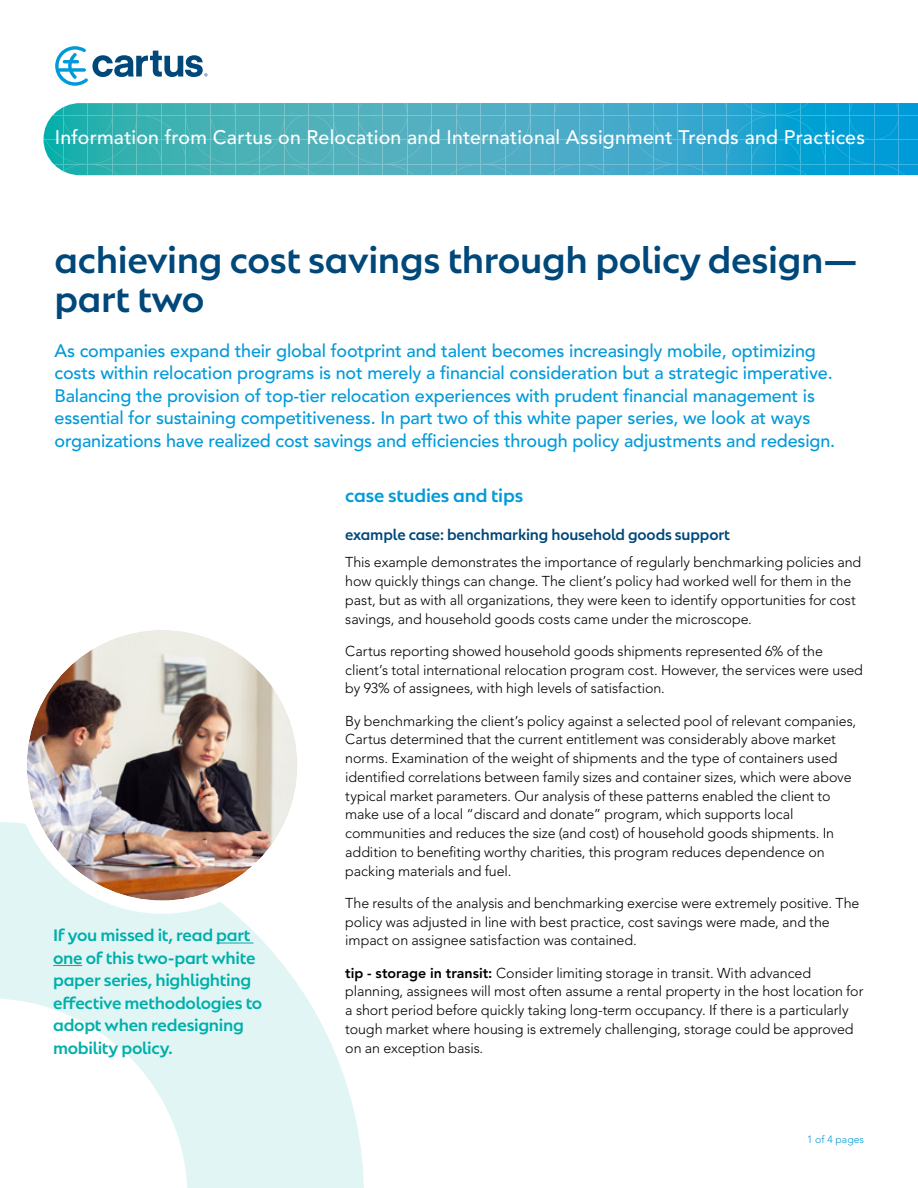
<style>
.page{position:relative;width:918px;height:1188px;background:#fff}
.page>*{position:absolute;margin:0;border:0;box-sizing:border-box;transform-origin:0 0}
.t1{font:500 36px/39px "Natom Pro";letter-spacing:-.01em;color:#00487a}
.t2{font:500 19.5px "Avenir LT Std";letter-spacing:.015em;color:#fff}
.t3{font:500 18px/22.5px "Avenir LT Std";letter-spacing:-.01em;color:#009ada}
.t4{font:500 18px "Natom Pro";letter-spacing:-.01em;color:#009ada}
.t5{font:500 16.5px/22.5px "Natom Pro";letter-spacing:-.02em;color:#00afaa}
.t6{font:500 15px "Natom Pro";letter-spacing:-.01em;color:#00487a}
.t7{font:300 14.25px/18.8px "Avenir LT Std";letter-spacing:-.005em;color:#000}
.t8{font:300 10.5px "Avenir LT Std";color:#009ada}
.s1{font-weight:800}
</style>
<div class="page">
<svg style="left:0;top:822px;width:364px;height:366px;fill:#e1f5f5"></svg>
<svg style="left:44px;top:103px;width:874px;height:72px;background:#3dadc4"></svg>
<svg style="left:55px;top:46px;width:153px;height:40px"></svg>
<div style="left:20px;top:623px;width:284px;height:284px;background:#fff;border-radius:50%"></div>
<img style="left:27px;top:630px;width:270px;height:271px;border-radius:135px">
<div style="left:14px;top:617px;width:297px;height:297px;border:13px solid #fff;border-radius:50%"></div>
<hr style="left:216px;top:943px;width:37px;height:1px;background:#00afaa">
<svg style="left:53px;top:965px;width:29px;height:1px"></svg>
<h2 class="t2" style="left:55px;top:126px;width:812px">Information from Cartus on Relocation and International Assignment Trends and Practices</h2>
<h1 class="t1" style="left:55px;top:239px;width:805px">achieving cost savings through policy design— part two</h1>
<p class="t3" style="left:55px;top:340px;width:782px">As companies expand their global footprint and talent becomes increasingly mobile, optimizing costs within relocation programs is not merely a financial consideration but a strategic imperative.<br>Balancing the provision of top-tier relocation experiences with prudent financial management is essential for sustaining competitiveness. In part two of this white paper series, we look at ways organizations have realized cost savings and efficiencies through policy adjustments and redesign.</p>
<p class="t5" style="left:53px;top:923px;width:211px">If you missed it, read part one of this two-part white paper series, highlighting effective methodologies to adopt when redesigning mobility policy.</p>
<p class="t4" style="left:345px;top:483px;width:179px">case studies and tips</p>
<p class="t6" style="left:345px;top:524px;width:386px">example case: benchmarking household goods support</p>
<p class="t7" style="left:345px;top:553px;width:517px">This example demonstrates the importance of regularly benchmarking policies and how quickly things can change. The client’s policy had worked well for them in the past, but as with all organizations, they were keen to identify opportunities for cost savings, and household goods costs came under the microscope.</p>
<p class="t7" style="left:345px;top:642px;width:519px">Cartus reporting showed household goods shipments represented 6% of the client’s total international relocation program cost. However, the services were used by 93% of assignees, with high levels of satisfaction.</p>
<p class="t7" style="left:345px;top:711px;width:513px">By benchmarking the client’s policy against a selected pool of relevant companies, Cartus determined that the current entitlement was considerably above market norms. Examination of the weight of shipments and the type of containers used identified correlations between family sizes and container sizes, which were above typical market parameters. Our analysis of these patterns enabled the client to make use of a local “discard and donate” program, which supports local communities and reduces the size (and cost) of household goods shipments. In addition to benefiting worthy charities, this program reduces dependence on packing materials and fuel.</p>
<p class="t7" style="left:345px;top:894px;width:516px">The results of the analysis and benchmarking exercise were extremely positive. The policy was adjusted in line with best practice, cost savings were made, and the impact on assignee satisfaction was contained.</p>
<p class="t7" style="left:345px;top:964px;width:520px"><span class="s1">tip - storage in transit:</span> Consider limiting storage in transit. With advanced planning, assignees will most often assume a rental property in the host location for a short period before quickly taking long-term occupancy. If there is a particularly tough market where housing is extremely challenging, storage could be approved on an exception basis.</p>
<p class="t8" style="left:807px;top:1133px;width:59px">1 of 4 pages</p>
</div>
